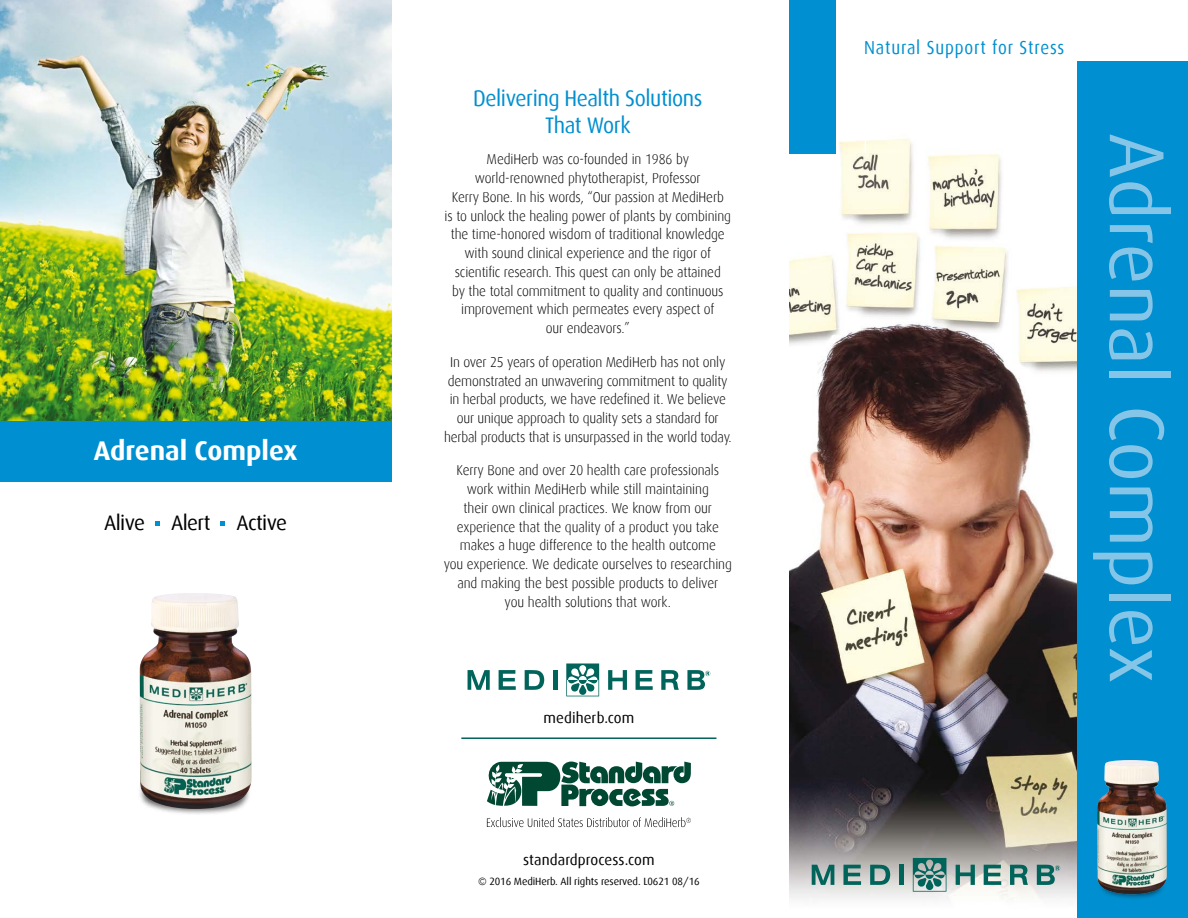
<style>
.page{position:relative;width:1188px;height:918px;background:#fff}
.page>*{position:absolute;margin:0;border:0;box-sizing:border-box;transform-origin:0 0}
.t1{font:78px "Dax";color:#85c5e7}
.t2{font:700 27px "Dax";color:#fff}
.t3{font:22.5px/27px "Dax";letter-spacing:-.02em;color:#008fd0;text-align:center;scale:.95 1}
.t4{font:21px "Dax";letter-spacing:-.03em;color:#000}
.t5{font:18.75px "Dax";letter-spacing:.05em;color:#008fd0;scale:.9 1}
.t6{font:15px "Dax";letter-spacing:.005em;color:#000}
.t7{font:300 14.25px/18.8px "Dax";letter-spacing:-.01em;color:#000;text-align:center;scale:.95 1}
.t8{font:10.5px "Dax";letter-spacing:-.01em;color:#000}
</style>
<div class="page">
<img style="left:790px;top:71px;width:288px;height:847px">
<div style="left:1078px;top:62px;width:110px;height:856px;background:#008fd0"></div>
<div style="left:790px;top:0;width:46px;height:153px;background:#008fd0"></div>
<svg style="left:1037px;top:865px;width:23px;height:20px"></svg>
<svg style="left:870px;top:865px;width:20px;height:20px"></svg>
<svg style="left:1010px;top:865px;width:18px;height:20px"></svg>
<svg style="left:843px;top:865px;width:18px;height:20px"></svg>
<svg style="left:984px;top:865px;width:17px;height:20px"></svg>
<svg style="left:956px;top:865px;width:19px;height:20px"></svg>
<div style="left:899px;top:865px;width:5px;height:20px;background:#00645b"></div>
<svg style="left:812px;top:865px;width:22px;height:20px"></svg>
<svg style="left:913px;top:858px;width:33px;height:34px"></svg>
<hr style="left:865px;top:0;width:1px;height:153px;background:#fff">
<div style="left:0;top:421px;width:391px;height:61px;background:#008fd0"></div>
<svg style="left:487px;top:762px;width:204px;height:44px"></svg>
<svg style="left:487px;top:817px;width:204px;height:10px"></svg>
<svg style="left:155px;top:521px;width:5px;height:5px"></svg>
<svg style="left:220px;top:521px;width:5px;height:5px"></svg>
<hr style="left:461px;top:737px;width:255px;height:2px;background:#00645b">
<img style="left:0;top:0;width:391px;height:421px">
<div style="left:138px;top:777px;width:113px;height:39px;background:#000;opacity:.6"></div>
<img style="left:140px;top:593px;width:112px;height:216px">
<div style="left:1099px;top:871px;width:67px;height:30px;background:#000;opacity:.6"></div>
<img style="left:1097px;top:760px;width:70px;height:134px">
<svg style="left:687px;top:670px;width:23px;height:20px"></svg>
<svg style="left:525px;top:670px;width:19px;height:20px"></svg>
<svg style="left:661px;top:670px;width:18px;height:20px"></svg>
<svg style="left:499px;top:670px;width:17px;height:20px"></svg>
<svg style="left:636px;top:670px;width:17px;height:20px"></svg>
<svg style="left:608px;top:670px;width:19px;height:20px"></svg>
<hr style="left:553px;top:670px;width:4px;height:20px;background:#00645b">
<svg style="left:468px;top:670px;width:22px;height:20px"></svg>
<svg style="left:566px;top:664px;width:33px;height:32px"></svg>
<h2 class="t2" style="left:94px;top:436px;width:205px">Adrenal Complex</h2>
<h3 class="t4" style="left:104px;top:511px;width:184px">Alive Alert Active</h3>
<h3 class="t3" style="left:473px;top:85px;width:243px">Delivering Health Solutions<br>That Work</h3>
<p class="t7" style="left:445px;top:150px;width:303px">MediHerb was co-founded in 1986 by world-renowned phytotherapist, Professor<br>Kerry Bone. In his words, “Our passion at MediHerb<br>is to unlock the healing power of plants by combining the time-honored wisdom of traditional knowledge with sound clinical experience and the rigor of scientific research. This quest can only be attained<br>by the total commitment to quality and continuous improvement which permeates every aspect of<br>our endeavors.”</p>
<p class="t7" style="left:444px;top:353px;width:304px">In over 25 years of operation MediHerb has not only demonstrated an unwavering commitment to quality in herbal products, we have redefined it. We believe our unique approach to quality sets a standard for herbal products that is unsurpassed in the world today.</p>
<p class="t7" style="left:444px;top:461px;width:305px">Kerry Bone and over 20 health care professionals work within MediHerb while still maintaining<br>their own clinical practices. We know from our experience that the quality of a product you take makes a huge difference to the health outcome<br>you experience. We dedicate ourselves to researching and making the best possible products to deliver<br>you health solutions that work.</p>
<p class="t6" style="left:543px;top:709px;width:92px">mediherb.com</p>
<p class="t6" style="left:523px;top:852px;width:133px">standardprocess.com</p>
<p class="t8" style="left:478px;top:876px;width:223px">© 2016 MediHerb. All rights reserved. L0621 08/16</p>
<h3 class="t5" style="left:864px;top:37px;width:224px">Natural Support for Stress</h3>
<h1 class="t1" style="left:1180px;top:133px;width:552px;rotate:90deg">Adrenal Complex</h1>
</div>
